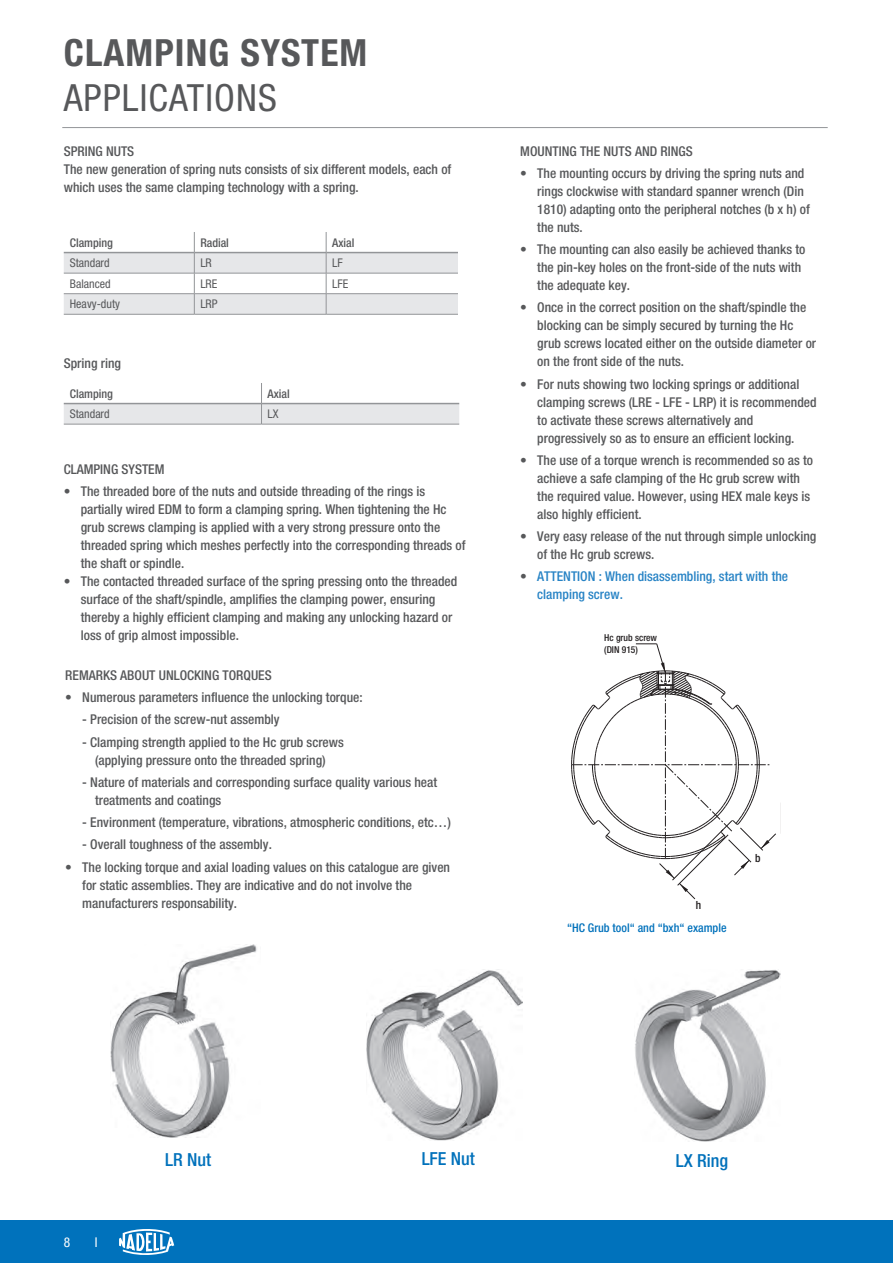
<style>
.page{position:relative;width:893px;height:1263px;background:#fff}
.page>*{position:absolute;margin:0;border:0;box-sizing:border-box;transform-origin:0 0}
.t1{font:700 condensed 37.5px "Helvetica Neue LTW1 G";letter-spacing:.03em;color:#57585a}
.t2{font:condensed 37.5px "Helvetica Neue LT Std";letter-spacing:.03em;color:#57585a}
.t3{font:500 condensed 18px "Helvetica Neue LT Std";color:#0071bb}
.t4{font:500 condensed 13.5px/18px "Helvetica Neue LT Std";color:#57585a}
.t5{font:500 condensed 13.5px/18px "Helvetica Neue LT Std";color:#2783c5}
.t6{font:condensed 13.5px "Helvetica Neue LT Std";color:#fff}
.t7{font:condensed 12px "Helvetica Neue LT Std";color:#57585a}
.t8{font:500 condensed 12px "Helvetica Neue LT Std";color:#57585a}
.t9{font:500 condensed 12px "Helvetica Neue LT Std";color:#0071bb}
.t10{font:500 condensed 11.25px "Helvetica Neue LTW1 G";color:#231f20}
.t11{font:500 condensed 9.45px/11.4px "Helvetica Neue LTW1 G";color:#231f20}
.s1{font-weight:400}
.s2{color:#57585a}
</style>
<div class="page">
<div style="left:0;top:1220px;width:893px;height:43px;background:#0072bc"></div>
<svg style="left:119px;top:1229px;width:55px;height:26px"></svg>
<hr style="left:62px;top:127px;width:766px;height:1px;background:#939598">
<img style="left:635px;top:970px;width:145px;height:172px">
<img style="left:367px;top:969px;width:155px;height:172px">
<img style="left:110px;top:944px;width:147px;height:194px">
<hr style="left:64px;top:314px;width:130px;height:1px;background:#939598">
<hr style="left:194px;top:314px;width:132px;height:1px;background:#939598">
<hr style="left:326px;top:314px;width:132px;height:1px;background:#939598">
<svg style="left:64px;top:232px;width:394px;height:82px"></svg>
<svg style="left:64px;top:383px;width:395px;height:41px"></svg>
<hr style="left:64px;top:424px;width:197px;height:1px;background:#939598">
<hr style="left:261px;top:424px;width:198px;height:1px;background:#939598">
<svg style="left:571px;top:643px;width:205px;height:257px"></svg>
<h1 class="t1" style="left:64px;top:30px;width:305px">CLAMPING SYSTEM</h1>
<h1 class="t2" style="left:64px;top:76px;width:215px">APPLICATIONS</h1>
<p class="t4" style="left:64px;top:142px;width:389px">SPRING NUTS<br>The new generation of spring nuts consists of six different models, each of which uses the same clamping technology with a spring.</p>
<p class="t8" style="left:70px;top:235px;width:45px">Clamping</p>
<p class="t8" style="left:200px;top:235px;width:30px">Radial</p>
<p class="t8" style="left:332px;top:235px;width:24px">Axial</p>
<p class="t7" style="left:70px;top:256px;width:41px">Standard</p>
<p class="t7" style="left:200px;top:256px;width:13px">LR</p>
<p class="t7" style="left:332px;top:256px;width:12px">LF</p>
<p class="t7" style="left:70px;top:276px;width:42px">Balanced</p>
<p class="t7" style="left:200px;top:276px;width:19px">LRE</p>
<p class="t7" style="left:332px;top:276px;width:18px">LFE</p>
<p class="t7" style="left:70px;top:297px;width:52px">Heavy-duty</p>
<p class="t7" style="left:200px;top:297px;width:19px">LRP</p>
<p class="t4" style="left:64px;top:354px;width:59px">Spring ring</p>
<p class="t8" style="left:70px;top:386px;width:45px">Clamping</p>
<p class="t8" style="left:267px;top:386px;width:24px">Axial</p>
<p class="t7" style="left:70px;top:407px;width:41px">Standard</p>
<p class="t7" style="left:267px;top:407px;width:13px">LX</p>
<p class="t4" style="left:64px;top:460px;width:102px">CLAMPING SYSTEM</p>
<p class="t4" style="left:81px;top:482px;width:386px;text-indent:-17px"><span class="s1">•</span> The threaded bore of the nuts and outside threading of the rings is partially wired EDM to form a clamping spring. When tightening the Hc grub screws clamping is applied with a very strong pressure onto the threaded spring which meshes perfectly into the corresponding threads of the shaft or spindle.</p>
<p class="t4" style="left:81px;top:572px;width:378px;text-indent:-17px"><span class="s1">•</span> The contacted threaded surface of the spring pressing onto the threaded surface of the shaft/spindle, amplifies the clamping power, ensuring thereby a highly efficient clamping and making any unlocking hazard or loss of grip almost impossible.</p>
<p class="t4" style="left:65px;top:666px;width:208px">REMARKS ABOUT UNLOCKING TORQUES</p>
<p class="t4" style="left:65px;top:688px;width:299px"><span class="s1">•</span> Numerous parameters influence the unlocking torque:</p>
<p class="t4" style="left:82px;top:710px;width:199px">- Precision of the screw-nut assembly</p>
<p class="t4" style="left:82px;top:732px;width:263px;text-align:center">- Clamping strength applied to the Hc grub screws (applying pressure onto the threaded spring)</p>
<p class="t4" style="left:95px;top:773px;width:344px;text-indent:-13px">- Nature of materials and corresponding surface quality various heat treatments and coatings</p>
<p class="t4" style="left:82px;top:813px;width:370px">- Environment (temperature, vibrations, atmospheric conditions, etc…)</p>
<p class="t4" style="left:82px;top:835px;width:191px">- Overall toughness of the assembly.</p>
<p class="t4" style="left:82px;top:857px;width:369px;text-indent:-17px">• The locking torque and axial loading values on this catalogue are given for static assemblies. They are indicative and do not involve the manufacturers responsability.</p>
<p class="t4" style="left:520px;top:142px;width:174px">MOUNTING THE NUTS AND RINGS</p>
<p class="t4" style="left:537px;top:164px;width:274px;text-indent:-17px"><span class="s1">•</span> The mounting occurs by driving the spring nuts and rings clockwise with standard spanner wrench (Din 1810) adapting onto the peripheral notches (b x h) of the nuts.</p>
<p class="t4" style="left:537px;top:240px;width:270px;text-indent:-17px">• The mounting can also easily be achieved thanks to the pin-key holes on the front-side of the nuts with the adequate key.</p>
<p class="t4" style="left:537px;top:298px;width:280px;text-indent:-17px">• Once in the correct position on the shaft/spindle the blocking can be simply secured by turning the Hc grub screws located either on the outside diameter or on the front side of the nuts.</p>
<p class="t4" style="left:537px;top:375px;width:281px;text-indent:-17px">• For nuts showing two locking springs or additional clamping screws (LRE - LFE - LRP) it is recommended to activate these screws alternatively and progressively so as to ensure an efficient locking.</p>
<p class="t4" style="left:537px;top:451px;width:277px;text-indent:-17px">• The use of a torque wrench is recommended so as to achieve a safe clamping of the Hc grub screw with the required value. However, using HEX male keys is also highly efficient.</p>
<p class="t4" style="left:537px;top:527px;width:281px;text-indent:-17px">• Very easy release of the nut through simple unlocking of the Hc grub screws.</p>
<p class="t5" style="left:537px;top:567px;width:252px;text-indent:-17px"><span class="s2">•</span> ATTENTION : When disassembling, start with the clamping screw.</p>
<p class="t11" style="left:604px;top:632px;width:54px">Hc grub screw (DIN 915)</p>
<p class="t10" style="left:696px;top:898px;width:7px">h</p>
<p class="t9" style="left:567px;top:920px;width:161px">“HC Grub tool“ and “bxh“ example</p>
<p class="t10" style="left:755px;top:851px;width:7px">b</p>
<p class="t6" style="left:64px;top:1234px;width:8px">8</p>
<p class="t6" style="left:95px;top:1234px;width:4px">I</p>
<h2 class="t3" style="left:165px;top:1148px;width:47px">LR Nut</h2>
<h2 class="t3" style="left:422px;top:1148px;width:55px">LFE Nut</h2>
<h2 class="t3" style="left:676px;top:1150px;width:54px">LX Ring</h2>
</div>
